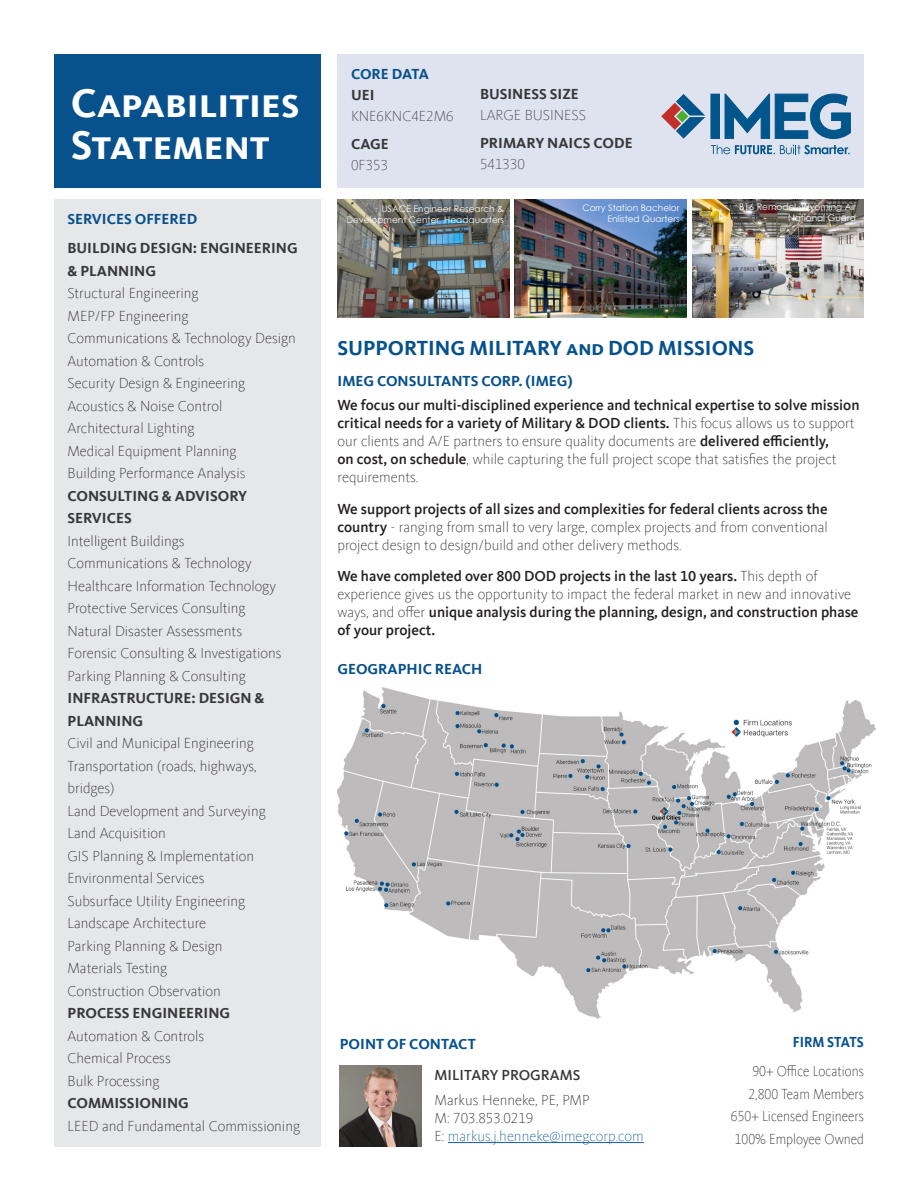
<style>
.page{position:relative;width:918px;height:1188px;background:#fff}
.page>*{position:absolute;margin:0;border:0;box-sizing:border-box;transform-origin:0 0}
.Page_Title_Font{font:700 42px/42px "Kievit Sc Offc Pro";color:#fff}
.Section_Header_-_no_space_after{font:700 21px "Kievit Sc Offc Pro";color:#07518c}
.Text_Paragraph_-_no_before_space__yes_af{font:300 expanded 15px/18px "Kievit Offc Pro";color:#231f20}
.Text_Paragraph_-_no_before_space__yes_af-2{font:500 15px/18px "Kievit Offc Pro";color:#231f20}
.t1{font:700 15px/22.5px "Kievit Offc Pro";color:#383839}
.Section_Header_-_no_space_after-2{font:700 15px "Kievit Sc Offc Pro";color:#07518c}
.Text_Paragraph_-_no_before_space__yes_af-3{font:300 expanded 15px "Kievit Offc Pro";color:#231f20;scale:.91 1}
.t2{font:300 expanded 15px "Kievit Offc Pro";color:#383839}
.Section_Header_-_no_space_after-3{font:300 expanded 15px "Kievit Offc Pro";color:#231f20;scale:.91 1}
.Text_Paragraph_-_no_before_space__yes_af-4{font:500 15px "Kievit Offc Pro";color:#383839}
.Section_Header_-_no_space_after-4{font:700 15px "Kievit Sc Offc Pro";color:#07518c;scale:.91 1}
.Section_Header_-_no_space_after-5{font:700 15px "Kievit Sc Offc Pro";letter-spacing:-.02em;color:#07518c}
.t3{font:9px/10.8px "Century Gothic";color:#fff;text-align:right}
.s1{color:#383839}
.s2{font-weight:700;font-stretch:normal;color:#383839}
.s3{font-weight:300;font-stretch:expanded}
.s4{font-weight:500;font-stretch:normal}
.s5{color:#175d9e}
</style>
<div class="page">
<div style="left:54px;top:54px;width:266px;height:133px;background:#07518c"></div>
<div style="left:54px;top:199px;width:266px;height:948px;background:#e6e7e9"></div>
<div style="left:338px;top:54px;width:135px;height:133px;background:#dfe3ef"></div>
<div style="left:467px;top:54px;width:397px;height:133px;background:#dfe3ef"></div>
<img style="left:338px;top:688px;width:538px;height:330px">
<img style="left:692px;top:199px;width:172px;height:118px">
<img style="left:515px;top:199px;width:171px;height:118px">
<img style="left:338px;top:199px;width:171px;height:118px">
<svg style="left:661px;top:94px;width:44px;height:45px"></svg>
<div style="left:711px;top:94px;width:8px;height:44px;background:#00558b"></div>
<div style="left:711px;top:94px;width:9px;height:44px;border:1px solid #00558b"></div>
<svg style="left:725px;top:94px;width:125px;height:45px"></svg>
<svg style="left:711px;top:145px;width:139px;height:9px"></svg>
<hr style="left:448px;top:1142px;width:196px;height:1px;background:#175d9e">
<img style="left:340px;top:1066px;width:81px;height:81px">
<p class="Page_Title_Font" style="left:71px;top:81px;width:230px">Capabilities<br>Statement</p>
<p class="Section_Header_-_no_space_after-2" style="left:68px;top:210px;width:131px">SERVICES OFFERED</p>
<p class="t1" style="left:68px;top:237px;width:232px">BUILDING DESIGN: ENGINEERING &amp; PLANNING</p>
<p class="Text_Paragraph_-_no_before_space__yes_af" style="left:68px;top:284px;width:133px">Structural Engineering</p>
<p class="Text_Paragraph_-_no_before_space__yes_af" style="left:68px;top:307px;width:123px">MEP/FP Engineering</p>
<p class="Text_Paragraph_-_no_before_space__yes_af" style="left:68px;top:329px;width:230px">Communications &amp; Technology Design</p>
<p class="Text_Paragraph_-_no_before_space__yes_af" style="left:68px;top:352px;width:138px">Automation &amp; Controls</p>
<p class="Text_Paragraph_-_no_before_space__yes_af" style="left:68px;top:374px;width:179px">Security Design &amp; Engineering</p>
<p class="Text_Paragraph_-_no_before_space__yes_af" style="left:68px;top:397px;width:156px">Acoustics &amp; Noise Control</p>
<p class="Text_Paragraph_-_no_before_space__yes_af" style="left:68px;top:419px;width:129px">Architectural Lighting</p>
<p class="Text_Paragraph_-_no_before_space__yes_af" style="left:68px;top:442px;width:171px">Medical Equipment Planning</p>
<p class="Text_Paragraph_-_no_before_space__yes_af" style="left:68px;top:464px;width:179px">Building Performance Analysi<span class="s1">s</span></p>
<p class="t1" style="left:68px;top:484px;width:181px">CONSULTING &amp; ADVISORY<br>SERVICES</p>
<p class="Text_Paragraph_-_no_before_space__yes_af" style="left:68px;top:532px;width:119px">Intelligent Buildings</p>
<p class="Text_Paragraph_-_no_before_space__yes_af" style="left:68px;top:554px;width:186px">Communications &amp; Technology</p>
<p class="Text_Paragraph_-_no_before_space__yes_af" style="left:68px;top:577px;width:210px">Healthcare Information Technology</p>
<p class="Text_Paragraph_-_no_before_space__yes_af" style="left:68px;top:599px;width:180px">Protective Services Consulting</p>
<p class="Text_Paragraph_-_no_before_space__yes_af" style="left:68px;top:622px;width:176px">Natural Disaster Assessments</p>
<p class="Text_Paragraph_-_no_before_space__yes_af" style="left:68px;top:644px;width:216px">Forensic Consulting &amp; Investigations</p>
<p class="Text_Paragraph_-_no_before_space__yes_af" style="left:68px;top:667px;width:180px">Parking Planning &amp; Consulting</p>
<p class="t1" style="left:68px;top:687px;width:199px">INFRASTRUCTURE: DESIGN &amp;<br>PLANNING</p>
<p class="Text_Paragraph_-_no_before_space__yes_af" style="left:68px;top:734px;width:188px">Civil and Municipal Engineering</p>
<p class="Text_Paragraph_-_no_before_space__yes_af" style="left:68px;top:755px;width:191px;line-height:22.5px">Transportation (roads, highways, bridges)</p>
<p class="Text_Paragraph_-_no_before_space__yes_af" style="left:68px;top:802px;width:200px">Land Development and Surveying</p>
<p class="Text_Paragraph_-_no_before_space__yes_af" style="left:68px;top:824px;width:100px">Land Acquisition</p>
<p class="Text_Paragraph_-_no_before_space__yes_af" style="left:68px;top:847px;width:188px">GIS Planning &amp; Implementation</p>
<p class="Text_Paragraph_-_no_before_space__yes_af" style="left:68px;top:869px;width:138px">Environmental Services</p>
<p class="Text_Paragraph_-_no_before_space__yes_af" style="left:68px;top:892px;width:179px">Subsurface Utility Engineering</p>
<p class="Text_Paragraph_-_no_before_space__yes_af" style="left:68px;top:914px;width:140px">Landscape Architecture</p>
<p class="Text_Paragraph_-_no_before_space__yes_af" style="left:68px;top:937px;width:157px">Parking Planning &amp; Design</p>
<p class="Text_Paragraph_-_no_before_space__yes_af" style="left:68px;top:959px;width:101px">Materials Testing</p>
<p class="Text_Paragraph_-_no_before_space__yes_af" style="left:68px;top:982px;width:155px">Construction Observation</p>
<p class="t1" style="left:68px;top:1002px;width:164px">PROCESS ENGINEERING</p>
<p class="Text_Paragraph_-_no_before_space__yes_af" style="left:68px;top:1027px;width:138px">Automation &amp; Controls</p>
<p class="Text_Paragraph_-_no_before_space__yes_af" style="left:68px;top:1049px;width:105px">Chemical Process</p>
<p class="Text_Paragraph_-_no_before_space__yes_af" style="left:68px;top:1072px;width:94px">Bulk Processing</p>
<p class="Text_Paragraph_-_no_before_space__yes_af" style="left:68px;top:1092px;width:234px;line-height:22.5px"><span class="s2">COMMISSIONING<br></span>LEED and Fundamental Commissioning</p>
<p class="Section_Header_-_no_space_after-5" style="left:351px;top:65px;width:80px">CORE DATA</p>
<p class="t1" style="left:351px;top:84px;width:25px">UEI</p>
<p class="t2" style="left:351px;top:107px;width:104px">KNE6KNC4E2M6</p>
<p class="t1" style="left:351px;top:132px;width:39px">CAGE</p>
<p class="t2" style="left:351px;top:156px;width:39px">0F353</p>
<p class="t1" style="left:480px;top:82px;width:100px">BUSINESS SIZE</p>
<p class="t2" style="left:480px;top:106px;width:107px">LARGE BUSINESS</p>
<p class="t1" style="left:480px;top:131px;width:154px">PRIMARY NAICS CODE</p>
<p class="t2" style="left:480px;top:155px;width:47px">541330</p>
<p class="t3" style="left:607px;top:213px;width:74px">Enlisted Quarters</p>
<p class="t3" style="left:739px;top:201px;width:118px">B16 Remodel, Wyoming Air<br>National Guard</p>
<p class="t3" style="left:346px;top:203px;width:159px">USACE Engineer Research &amp;<br>Development Center Headquarters</p>
<p class="t3" style="left:582px;top:202px;width:99px">Corry Station Bachelor</p>
<p class="Section_Header_-_no_space_after" style="left:338px;top:335px;width:418px">SUPPORTING MILITARY and DOD MISSIONS</p>
<p class="Section_Header_-_no_space_after-2" style="left:338px;top:372px;width:237px">IMEG CONSULTANTS CORP. (IMEG)</p>
<p class="Text_Paragraph_-_no_before_space__yes_af-2" style="left:338px;top:396px;width:524px">We focus our multi-disciplined experience and technical expertise to solve mission critical needs for a variety of Military &amp; DOD clients. <span class="s3">This focus allows us to support our clients and A/E partners to ensure quality documents are</span> delivered efficiently,<br>on cost, on schedule<span class="s3">, while capturing the full project scope that satisfies the project requirements.</span></p>
<p class="Text_Paragraph_-_no_before_space__yes_af" style="left:338px;top:500px;width:492px;text-align:justify"><span class="s4">We support projects of all sizes and complexities for federal clients across the country</span> - ranging from small to very large, complex projects and from conventional project design to design/build and other delivery methods.</p>
<p class="Text_Paragraph_-_no_before_space__yes_af-2" style="left:338px;top:567px;width:523px">We have completed over 800 DOD projects in the last 10 years. <span class="s3">This depth of experience gives us the opportunity to impact the federal market in new and innovative ways, and offer</span> unique analysis during the planning, design, and construction phase of your project.</p>
<p class="Section_Header_-_no_space_after-2" style="left:338px;top:661px;width:146px">GEOGRAPHIC REACH</p>
<p class="Section_Header_-_no_space_after-2" style="left:340px;top:1035px;width:138px">POINT OF CONTACT</p>
<p class="Text_Paragraph_-_no_before_space__yes_af-4" style="left:435px;top:1066px;width:147px">MILITARY PROGRAMS</p>
<p class="Text_Paragraph_-_no_before_space__yes_af" style="left:435px;top:1091px;width:211px">Markus Henneke, PE, PMP<br>M: 703.853.0219<br>E: <span class="s5">markus.j.henneke@imegcorp.com</span></p>
<p class="Section_Header_-_no_space_after-4" style="left:793px;top:1033px;width:80px">FIRM STATS</p>
<p class="Text_Paragraph_-_no_before_space__yes_af-3" style="left:752px;top:1062px;width:124px">90+ Office Locations</p>
<p class="Text_Paragraph_-_no_before_space__yes_af-3" style="left:748px;top:1085px;width:128px">2,800 Team Members</p>
<p class="Text_Paragraph_-_no_before_space__yes_af-3" style="left:731px;top:1107px;width:148px">650+ Licensed Engineers</p>
<p class="Section_Header_-_no_space_after-3" style="left:735px;top:1130px;width:143px">100% Employee Owned</p>
</div>
